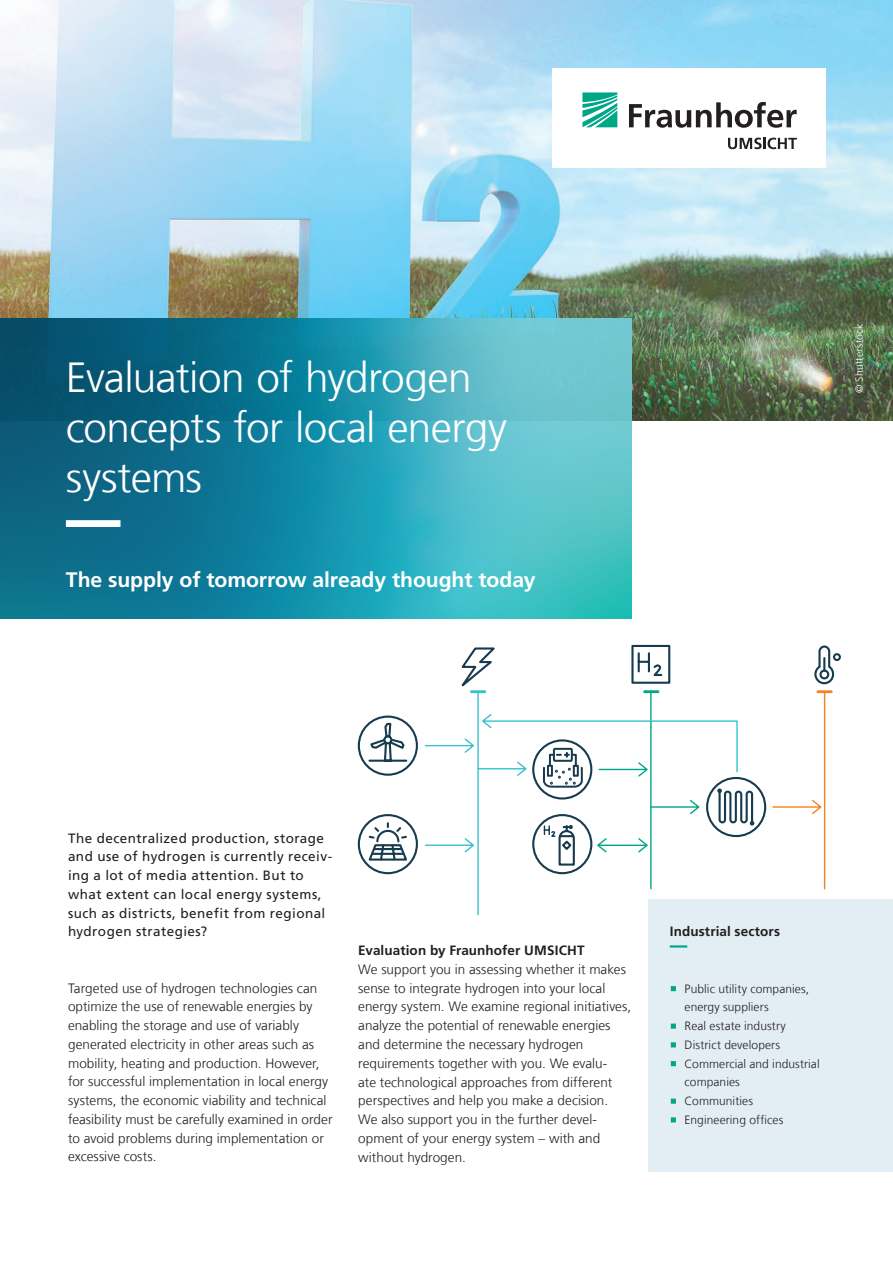
<style>
.page{position:relative;width:893px;height:1263px;background:#fff}
.page>*{position:absolute;margin:0;border:0;box-sizing:border-box;transform-origin:0 0}
.t1{font:300 42px/49.9px "Frutiger LT Com";letter-spacing:-.015em;color:#fff}
.t2{font:700 21px "Frutiger LT Com";letter-spacing:-.005em;color:#fff}
.t3{font:300 13.5px/18.8px "Frutiger LT Com";letter-spacing:.005em;color:#231f20}
.t4{font:13.5px/18.8px "Frutiger LT Com";letter-spacing:.035em;color:#231f20}
.t5{font:700 13.5px "Frutiger LT Com";letter-spacing:.005em;color:#231f20}
.t6{font:300 12px/18.8px "Frutiger LT Com";letter-spacing:.01em;color:#231f20}
.t7{font:300 10.5px "Frutiger LT Com";letter-spacing:.01em;color:#fff}
</style>
<div class="page">
<img style="left:0;top:0;width:893px;height:421px">
<div style="left:553px;top:68px;width:273px;height:99px;background:#fff"></div>
<svg style="left:582px;top:92px;width:35px;height:35px"></svg>
<svg style="left:629px;top:102px;width:168px;height:26px"></svg>
<svg style="left:728px;top:138px;width:69px;height:11px"></svg>
<div style="left:648px;top:899px;width:245px;height:272px;background:#e2eef4"></div>
<svg style="left:670px;top:945px;width:18px;height:2px"></svg>
<svg style="left:671px;top:986px;width:5px;height:5px"></svg>
<svg style="left:671px;top:1023px;width:5px;height:6px"></svg>
<svg style="left:671px;top:1042px;width:5px;height:5px"></svg>
<svg style="left:671px;top:1061px;width:5px;height:5px"></svg>
<svg style="left:671px;top:1098px;width:5px;height:6px"></svg>
<svg style="left:671px;top:1117px;width:5px;height:5px"></svg>
<svg style="left:0;top:318px;width:631px;height:301px;background:#2791a7"></svg>
<svg style="left:66px;top:520px;width:561px;height:7px;background:#40a7ba"></svg>
<svg style="left:461px;top:647px;width:34px;height:40px"></svg>
<hr style="left:650px;top:692px;width:2px;height:197px;background:#00a786">
<hr style="left:477px;top:692px;width:2px;height:222px;background:#38c1cc">
<hr style="left:824px;top:692px;width:1px;height:197px;background:#f58220">
<svg style="left:357px;top:715px;width:410px;height:160px"></svg>
<svg style="left:772px;top:799px;width:50px;height:16px"></svg>
<svg style="left:367px;top:821px;width:42px;height:41px"></svg>
<hr style="left:471px;top:690px;width:14px;height:3px;background:#38c1cc">
<svg style="left:631px;top:644px;width:40px;height:49px"></svg>
<svg style="left:814px;top:645px;width:27px;height:48px"></svg>
<svg style="left:424px;top:713px;width:330px;height:154px"></svg>
<h1 class="t1" style="left:66px;top:353px;width:442px">Evaluation of hydrogen concepts for local energy systems</h1>
<h2 class="t2" style="left:66px;top:567px;width:471px">The supply of tomorrow already thought today</h2>
<p class="t7" style="left:853px;top:393px;width:70px;rotate:-90deg">© Shutterstock</p>
<p class="t4" style="left:68px;top:829px;width:266px">The decentralized production, storage and use of hydrogen is currently receiv&shy;ing a lot of media attention. But to what extent can local energy systems, such as districts, benefit from regional hydrogen strategies?</p>
<p class="t3" style="left:68px;top:979px;width:266px">Targeted use of hydrogen technologies can optimize the use of renewable energies by enabling the storage and use of variably generated electricity in other areas such as mobility, heating and production. However, for successful implementation in local energy systems, the economic viability and technical feasibility must be carefully examined in order to avoid problems during implementation or excessive costs.</p>
<p class="t5" style="left:358px;top:943px;width:228px">Evaluation by Fraunhofer UMSICHT</p>
<p class="t3" style="left:358px;top:960px;width:274px">We support you in assessing whether it makes sense to integrate hydrogen into your local energy system. We examine regional initiatives, analyze the potential of renewable energies and determine the necessary hydrogen requirements together with you. We evalu-<br>ate technological approaches from different perspectives and help you make a decision.<br>We also support you in the further devel&shy;opment of your energy system – with and without hydrogen.</p>
<p class="t5" style="left:670px;top:924px;width:112px">Industrial sectors</p>
<p class="t6" style="left:685px;top:979px;width:137px">Public utility companies, energy suppliers<br>Real estate industry<br>District developers<br>Commercial and industrial companies<br>Communities<br>Engineering offices</p>
</div>
